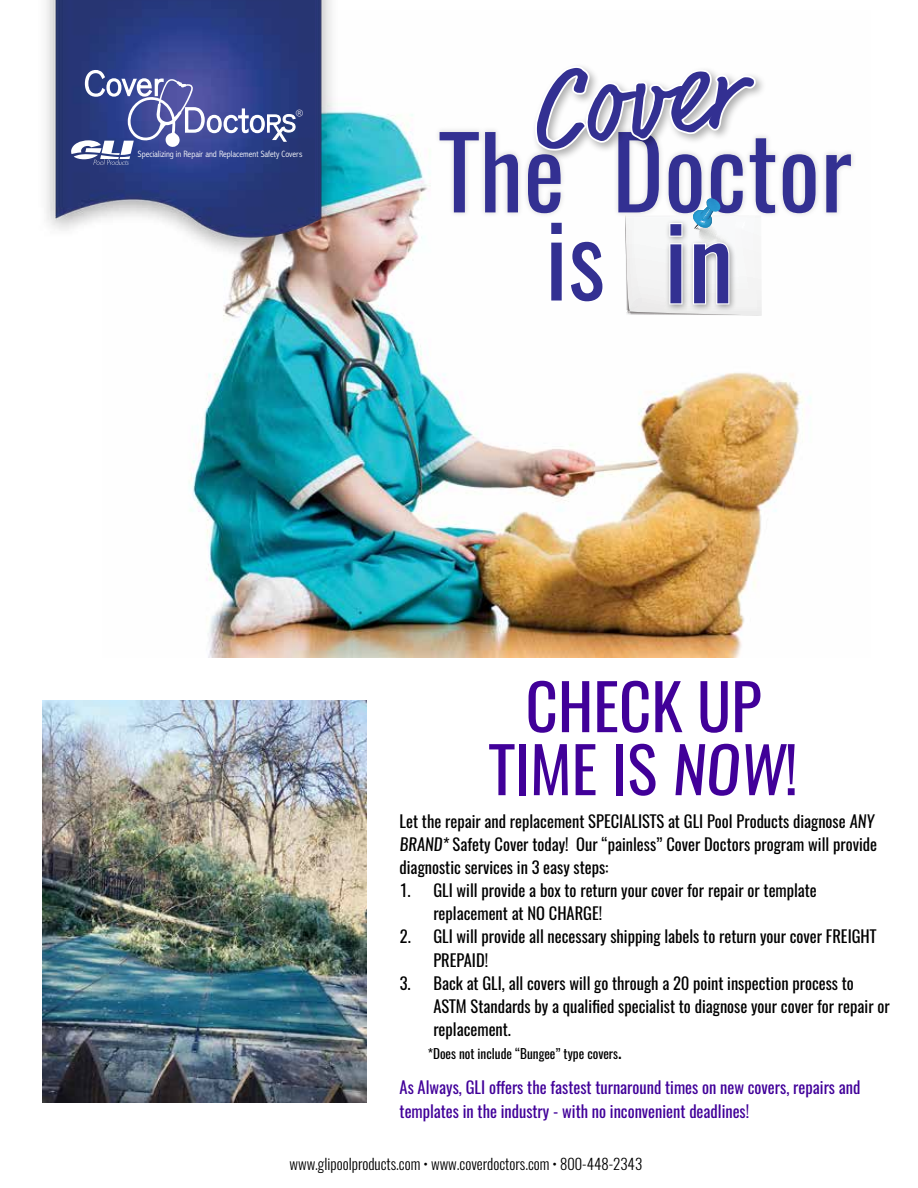
<style>
.page{position:relative;width:918px;height:1188px;background:#fff}
.page>*{position:absolute;margin:0;border:0;box-sizing:border-box;transform-origin:0 0}
.t1{font:112.2px "Market";color:#333092}
.t2{font:102px "Oswald";color:#333092}
.t3{font:100.2px "Oswald";color:#333092}
.t4{font:99.15px "Oswald";letter-spacing:.01em;color:#333092}
.t5{font:63px/63px "Oswald";color:#410099;text-align:center}
.t6{font:16.5px/23.1px "Oswald";color:#000}
.t7{font:16.5px/24.8px "Oswald";color:#410099}
.t8{font:300 15px "Oswald";color:#000}
.t9{font:13.2px "Oswald";color:#000}
.t10{font:300 condensed 9.3px "Abadi";color:#fff}
.s1{font-size:18.15px}
</style>
<div class="page">
<img style="left:189px;top:113px;width:622px;height:544px">
<img style="left:46px;top:0;width:320px;height:268px">
<svg style="left:71px;top:70px;width:225px;height:95px;background:#515d9e"></svg>
<img style="left:42px;top:700px;width:324px;height:403px">
<div style="left:433px;top:126px;width:424px;height:93px;background:#000;opacity:.12"></div>
<svg style="left:625px;top:198px;width:137px;height:117px"></svg>
<div style="left:531px;top:63px;width:236px;height:99px;background:#000;opacity:.31"></div>
<svg style="left:533px;top:63px;width:226px;height:95px"></svg>
<p class="t10" style="left:296px;top:107px;width:9px">®</p>
<p class="t10" style="left:138px;top:149px;width:166px">Specializing in Repair and Replacement Safety Covers</p>
<h1 class="t1" style="left:519px;top:48px;width:213px;rotate:-7deg">Cover</h1>
<h3 class="t4" style="left:440px;top:84px;width:414px">The Doctor</h3>
<h2 class="t2" style="left:664px;top:171px;width:71px">in</h2>
<h3 class="t3" style="left:545px;top:171px;width:61px">is</h3>
<h3 class="t5" style="left:489px;top:669px;width:310px">CHECK UP<br>TIME IS NOW!</h3>
<p class="t6" style="left:400px;top:808px;width:479px;text-align:justify">Let the repair and replacement SPECIALISTS at GLI Pool Products diagnose ANY BRAND* Safety Cover today! Our “painless” Cover Doctors program will provide diagnostic services in 3 easy steps:</p>
<p class="t6" style="left:433px;top:877px;width:385px;text-indent:-33px">1. GLI will provide a box to return your cover for repair or template replacement at NO CHARGE!</p>
<p class="t6" style="left:433px;top:924px;width:445px;text-indent:-33px">2. GLI will provide all necessary shipping labels to return your cover FREIGHT<br>PREPAID!</p>
<p class="t6" style="left:433px;top:970px;width:458px;text-indent:-33px">3. Back at GLI, all covers will go through a 20 point inspection process to<br>ASTM Standards by a qualified specialist to diagnose your cover for repair or replacement.</p>
<p class="t9" style="left:428px;top:1042px;width:195px">*Does not include “Bungee” type covers<span class="s1">.</span></p>
<p class="t7" style="left:400px;top:1073px;width:462px">As Always, GLI offers the fastest turnaround times on new covers, repairs and templates in the industry - with no inconvenient deadlines!</p>
<p class="t8" style="left:289px;top:1151px;width:354px">www.glipoolproducts.com • www.coverdoctors.com • 800-448-2343</p>
</div>
